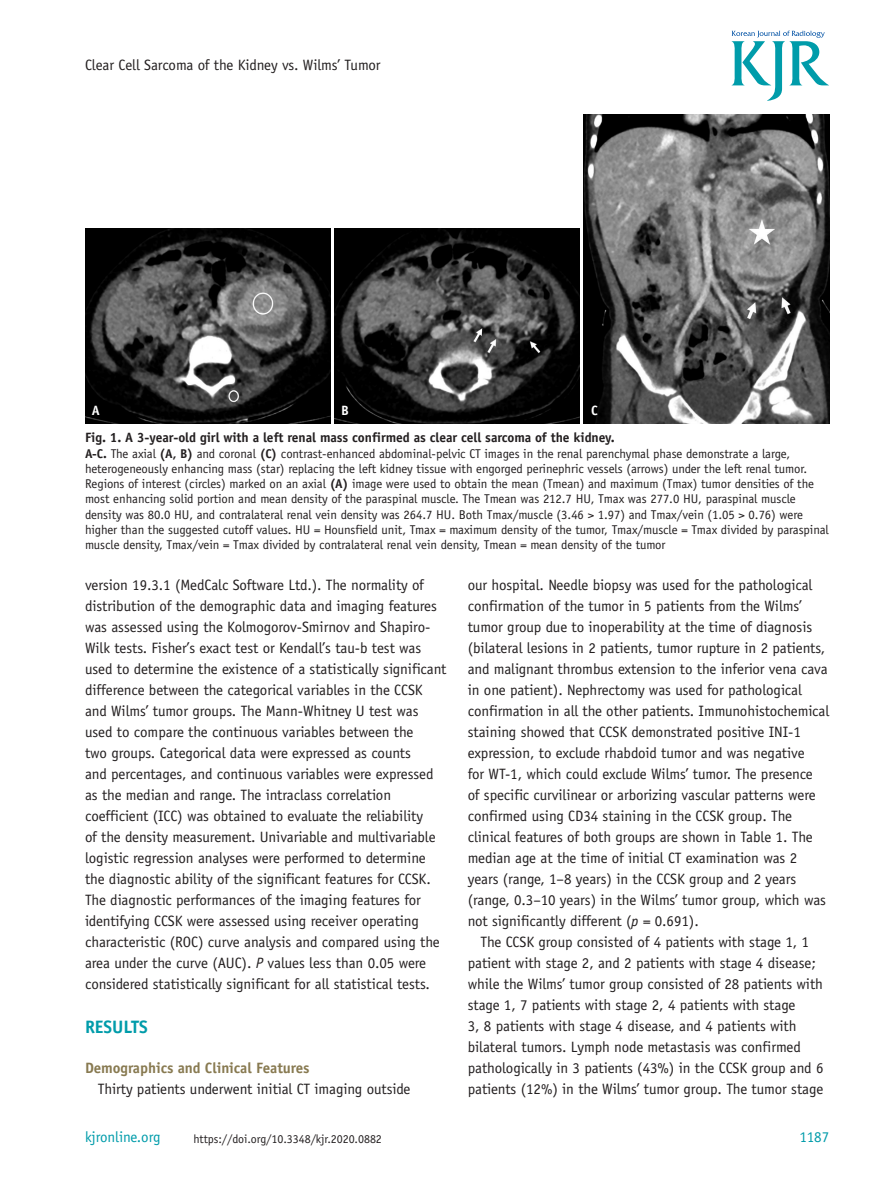
<style>
.page{position:relative;width:893px;height:1191px;background:#fff}
.page>*{position:absolute;margin:0;border:0;box-sizing:border-box;transform-origin:0 0}
.t1{font:700 18px "Officina Sans Std";letter-spacing:-.005em;color:#009caa}
.t2{font:15px/21px "Officina Sans Std";letter-spacing:-.005em;color:#231f20}
.t3{font:700 15px "Officina Sans Std";letter-spacing:-.005em;color:#887a51}
.t4{font:15px "Officina Sans Std";letter-spacing:-.005em;color:#009caa}
.t5{font:700 13.5px "Officina Sans Std";letter-spacing:-.005em;color:#231f20}
.t6{font:700 13.5px "Officina Sans Std";color:#fff}
.t7{font:12.75px/15.3px "Officina Sans Std";letter-spacing:-.005em;color:#231f20}
.t8{font:12px "Officina Sans Std";letter-spacing:-.005em;color:#231f20}
.s1{font-weight:700}
.s2{font-style:italic}
</style>
<div class="page">
<svg style="left:732px;top:31px;width:97px;height:70px"></svg>
<img style="left:85px;top:228px;width:245px;height:195px">
<img style="left:334px;top:228px;width:246px;height:195px">
<img style="left:584px;top:115px;width:245px;height:308px">
<p class="t2" style="left:85px;top:54px;width:297px">Clear Cell Sarcoma of the Kidney vs. Wilms’ Tumor</p>
<p class="t6" style="left:92px;top:402px;width:10px">A</p>
<p class="t6" style="left:341px;top:402px;width:9px">B</p>
<p class="t6" style="left:591px;top:402px;width:8px">C</p>
<p class="t5" style="left:85px;top:429px;width:531px">Fig. 1. A 3-year-old girl with a left renal mass confirmed as clear cell sarcoma of the kidney.</p>
<p class="t7" style="left:85px;top:445px;width:745px"><span class="s1">A-C.</span> The axial <span class="s1">(A, B)</span> and coronal <span class="s1">(C)</span> contrast-enhanced abdominal-pelvic CT images in the renal parenchymal phase demonstrate a large, heterogeneously enhancing mass (star) replacing the left kidney tissue with engorged perinephric vessels (arrows) under the left renal tumor.<br>Regions of interest (circles) marked on an axial <span class="s1">(A)</span> image were used to obtain the mean (Tmean) and maximum (Tmax) tumor densities of the most enhancing solid portion and mean density of the paraspinal muscle. The Tmean was 212.7 HU, Tmax was 277.0 HU, paraspinal muscle density was 80.0 HU, and contralateral renal vein density was 264.7 HU. Both Tmax/muscle (3.46 &gt; 1.97) and Tmax/vein (1.05 &gt; 0.76) were higher than the suggested cutoff values. HU = Hounsfield unit, Tmax = maximum density of the tumor, Tmax/muscle = Tmax divided by paraspinal muscle density, Tmax/vein = Tmax divided by contralateral renal vein density, Tmean = mean density of the tumor</p>
<p class="t2" style="left:85px;top:574px;width:363px">version 19.3.1 (MedCalc Software Ltd.). The normality of distribution of the demographic data and imaging features was assessed using the Kolmogorov-Smirnov and Shapiro-Wilk tests. Fisher’s exact test or Kendall’s tau-b test was used to determine the existence of a statistically significant difference between the categorical variables in the CCSK and Wilms’ tumor groups. The Mann-Whitney U test was used to compare the continuous variables between the<br>two groups. Categorical data were expressed as counts<br>and percentages, and continuous variables were expressed as the median and range. The intraclass correlation coefficient (ICC) was obtained to evaluate the reliability<br>of the density measurement. Univariable and multivariable logistic regression analyses were performed to determine the diagnostic ability of the significant features for CCSK.<br>The diagnostic performances of the imaging features for identifying CCSK were assessed using receiver operating characteristic (ROC) curve analysis and compared using the area under the curve (AUC). <span class="s2">P</span> values less than 0.05 were considered statistically significant for all statistical tests.</p>
<p class="t1" style="left:85px;top:1015px;width:64px">RESULTS</p>
<p class="t3" style="left:85px;top:1058px;width:226px">Demographics and Clinical Features</p>
<p class="t2" style="left:98px;top:1078px;width:314px">Thirty patients underwent initial CT imaging outside</p>
<p class="t4" style="left:85px;top:1128px;width:77px">kjronline.org</p>
<p class="t8" style="left:194px;top:1132px;width:190px">https://doi.org/10.3348/kjr.2020.0882</p>
<p class="t2" style="left:468px;top:574px;width:363px">our hospital. Needle biopsy was used for the pathological confirmation of the tumor in 5 patients from the Wilms’ tumor group due to inoperability at the time of diagnosis (bilateral lesions in 2 patients, tumor rupture in 2 patients, and malignant thrombus extension to the inferior vena cava in one patient). Nephrectomy was used for pathological confirmation in all the other patients. Immunohistochemical staining showed that CCSK demonstrated positive INI-1 expression, to exclude rhabdoid tumor and was negative<br>for WT-1, which could exclude Wilms’ tumor. The presence<br>of specific curvilinear or arborizing vascular patterns were confirmed using CD34 staining in the CCSK group. The clinical features of both groups are shown in Table 1. The median age at the time of initial CT examination was 2 years (range, 1–8 years) in the CCSK group and 2 years (range, 0.3–10 years) in the Wilms’ tumor group, which was not significantly different (<span class="s2">p</span> = 0.691).</p>
<p class="t2" style="left:468px;top:931px;width:357px;text-indent:13px">The CCSK group consisted of 4 patients with stage 1, 1 patient with stage 2, and 2 patients with stage 4 disease; while the Wilms’ tumor group consisted of 28 patients with stage 1, 7 patients with stage 2, 4 patients with stage<br>3, 8 patients with stage 4 disease, and 4 patients with bilateral tumors. Lymph node metastasis was confirmed pathologically in 3 patients (43%) in the CCSK group and 6 patients (12%) in the Wilms’ tumor group. The tumor stage</p>
<p class="t4" style="left:799px;top:1128px;width:31px">1187</p>
</div>
